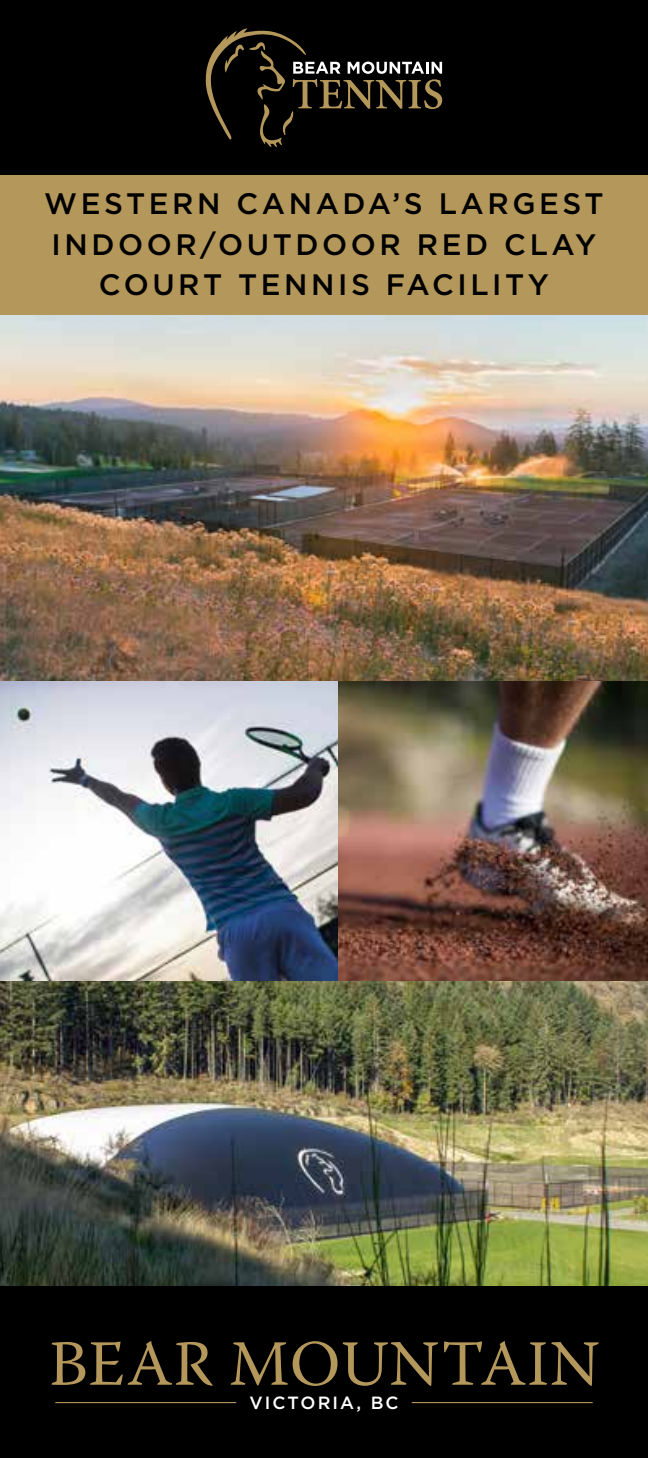
<style>
.page{position:relative;width:648px;height:1458px;background:#000}
.page>*{position:absolute;margin:0;border:0;box-sizing:border-box;transform-origin:0 0}
.t1{font:64.35px "Warnock Pro";letter-spacing:.015em;color:#b4975a}
.t2{font:500 29.47px/40.5px "Gotham";letter-spacing:.12em;color:#000;text-align:center}
.t3{font:500 17.78px "Gotham";letter-spacing:.12em;color:#fff}
</style>
<div class="page">
<img style="left:0;top:315px;width:648px;height:970px">
<hr style="left:55px;top:1402px;width:181px;height:1px;background:#b4975a">
<hr style="left:412px;top:1402px;width:181px;height:1px;background:#b4975a">
<div style="left:0;top:176px;width:648px;height:139px;background:#b4975a"></div>
<svg style="left:206px;top:28px;width:236px;height:119px"></svg>
<p class="t2" style="left:44px;top:183px;width:561px">WESTERN CANADA’S LARGEST<br>INDOOR/OUTDOOR RED CLAY<br>COURT TENNIS FACILITY</p>
<h1 class="t1" style="left:49px;top:1325px;width:551px">BEAR MOUNTAIN</h1>
<p class="t3" style="left:249px;top:1392px;width:151px">VICTORIA, BC</p>
</div>
